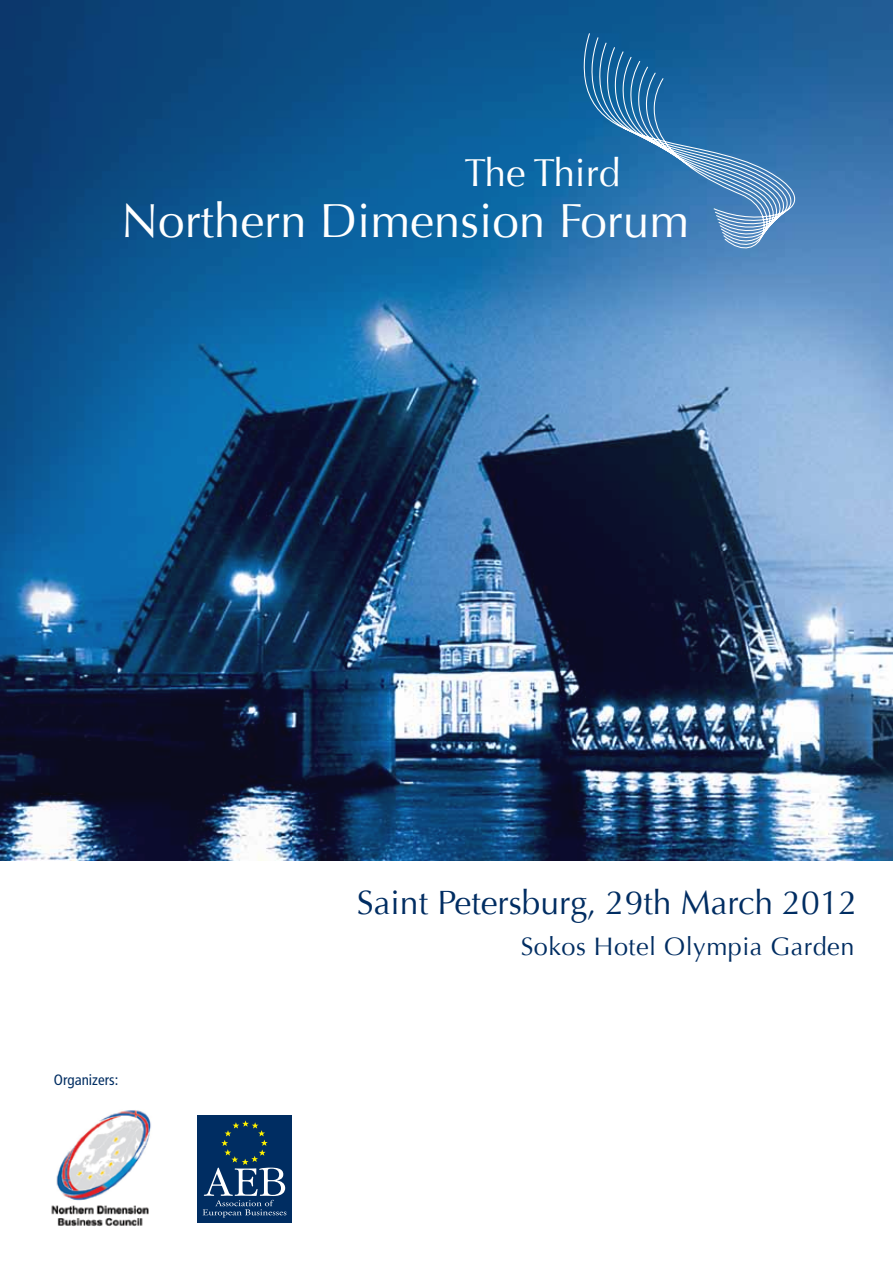
<style>
.page{position:relative;width:893px;height:1263px;background:#fff}
.page>*{position:absolute;margin:0;border:0;box-sizing:border-box;transform-origin:0 0}
.t1{font:47.7px "Optima";color:#fff}
.t2{font:38.85px "Optima";color:#fff}
.t3{font:33.6px "Optima";color:#002d62}
.t4{font:25.2px "Optima";letter-spacing:.02em;color:#002d62}
.t5{font:condensed 15px "Frutiger LT Std";color:#002d62}
</style>
<div class="page">
<img style="left:0;top:0;width:893px;height:860px">
<div style="left:197px;top:1116px;width:95px;height:107px;background:#002d62"></div>
<svg style="left:203px;top:1120px;width:83px;height:97px"></svg>
<img style="left:51px;top:1110px;width:100px;height:116px">
<svg style="left:581px;top:32px;width:240px;height:237px;background:#3577ae"></svg>
<p class="t2" style="left:465px;top:150px;width:157px">The Third</p>
<h1 class="t1" style="left:121px;top:193px;width:570px">Northern Dimension Forum</h1>
<p class="t5" style="left:54px;top:1071px;width:66px">Organizers:</p>
<p class="t3" style="left:357px;top:883px;width:502px">Saint Petersburg, 29th March 2012</p>
<p class="t4" style="left:521px;top:932px;width:335px">Sokos Hotel Olympia Garden</p>
</div>
